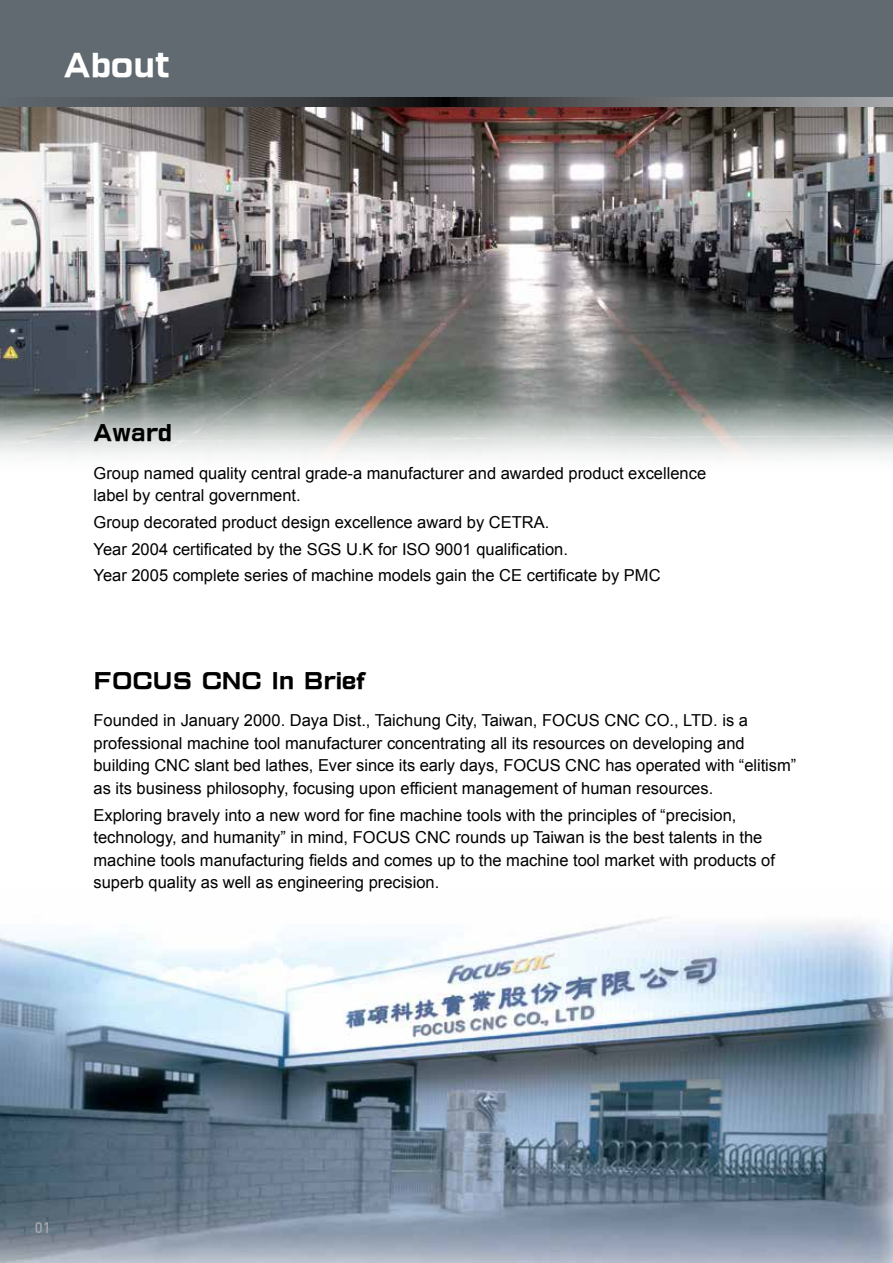
<style>
.page{position:relative;width:893px;height:1263px;background:#fff}
.page>*{position:absolute;margin:0;border:0;box-sizing:border-box;transform-origin:0 0}
.t1{font:30px "Singyi EG Ultra GB";color:#fff}
.t2{font:21px "AR Gothic 2 Ultra Distended";color:#000}
.t3{font:16.5px/22.5px "Arial";color:#000}
.t4{font:500 15px "DIN";color:#a7a9ac}
</style>
<div class="page">
<img style="left:0;top:917px;width:893px;height:346px">
<img style="left:0;top:106px;width:893px;height:353px">
<div style="left:0;top:0;width:893px;height:98px;background:#606a70"></div>
<svg style="left:0;top:98px;width:893px;height:8px;background:#535659"></svg>
<h1 class="t1" style="left:64px;top:51px;width:107px">About</h1>
<p class="t2" style="left:94px;top:423px;width:80px">Award</p>
<p class="t3" style="left:94px;top:462px;width:614px">Group named quality central grade-a manufacturer and awarded product excellence label by central government.</p>
<p class="t3" style="left:94px;top:509px;width:569px;line-height:26.7px">Group decorated product design excellence award by CETRA.<br>Year 2004 certificated by the SGS U.K for ISO 9001 qualification.<br>Year 2005 complete series of machine models gain the CE certificate by PMC</p>
<p class="t2" style="left:94px;top:671px;width:273px">FOCUS CNC In Brief</p>
<p class="t3" style="left:94px;top:709px;width:704px">Founded in January 2000. Daya Dist., Taichung City, Taiwan, FOCUS CNC CO., LTD. is a professional machine tool manufacturer concentrating all its resources on developing and building CNC slant bed lathes, Ever since its early days, FOCUS CNC has operated with “elitism” as its business philosophy, focusing upon efficient management of human resources.</p>
<p class="t3" style="left:94px;top:804px;width:683px">Exploring bravely into a new word for fine machine tools with the principles of “precision, technology, and humanity” in mind, FOCUS CNC rounds up Taiwan is the best talents in the machine tools manufacturing fields and comes up to the machine tool market with products of superb quality as well as engineering precision.</p>
<p class="t4" style="left:35px;top:1218px;width:17px">01</p>
</div>
